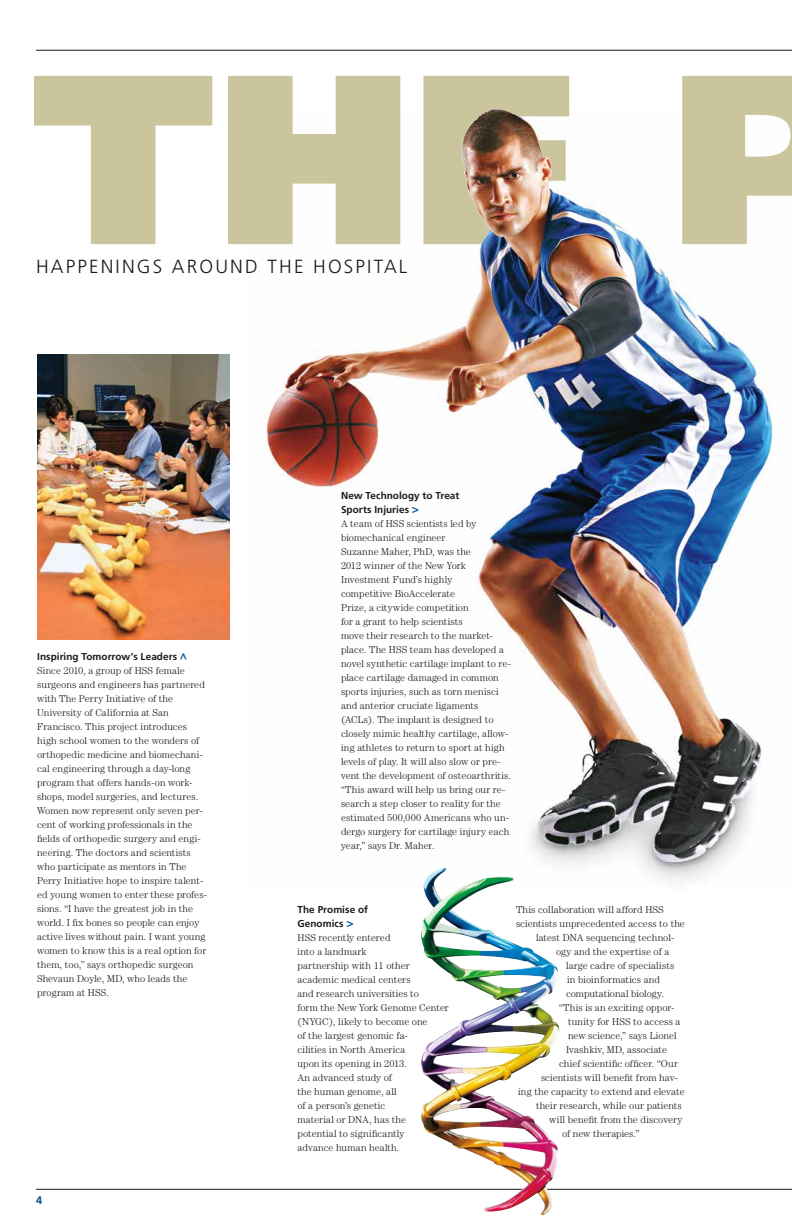
<style>
.page{position:relative;width:792px;height:1224px;background:#fff}
.page>*{position:absolute;margin:0;border:0;box-sizing:border-box;transform-origin:0 0}
.t1{font:300 19px "Frutiger";color:#1c1b1b}
.t2{font:700 12px "Frutiger";color:#004b91}
.t3{font:700 11px "Frutiger";color:#004b91}
.t4{font:300 10px/14px "Century";letter-spacing:.005em;color:#1c1b1b}
.t5{font:700 10px/14px "Frutiger";letter-spacing:.005em;color:#1c1b1b}
.s1{font-size:12px;color:#004b91}
</style>
<div class="page">
<img style="left:264px;top:247px;width:509px;height:634px">
<hr style="left:36px;top:1189px;width:756px;height:1px;background:#1c1b1b">
<img style="left:421px;top:868px;width:118px;height:344px">
<hr style="left:36px;top:50px;width:756px;height:1px;background:#1c1b1b">
<svg style="left:34px;top:75px;width:758px;height:172px;fill:#cbc59e"></svg>
<img style="left:37px;top:354px;width:193px;height:286px">
<img style="left:267px;top:109px;width:228px;height:377px">
<h1 class="t1" style="left:36px;top:256px;width:29px">HAPPENINGS</h1>
<h1 class="t1" style="left:172px;top:256px;width:15px">ARO</h1>
<h1 class="t1" style="left:215px;top:256px;width:29px">UND</h1>
<h1 class="t1" style="left:267px;top:256px;width:13px">THE</h1>
<h1 class="t1" style="left:313px;top:256px;width:13px">HOSPITAL</h1>
<p class="t5" style="left:37px;top:650px;width:142px">Inspiring Tomorrow’s Leaders</p>
<p class="t4" style="left:37px;top:664px;width:171px">Since 2010, a group of HSS female surgeons and engineers has partnered with The Perry Initiative of the University of California at San Francisco. This project introduces high school women to the wonders of orthopedic medicine and biomechani&shy;cal engineering through a day-long program that offers hands-on work&shy;shops, model surgeries, and lectures.<br>Women now represent only seven per&shy;cent of working professionals in the fields of orthopedic surgery and engi&shy;neering. The doctors and scientists who participate as mentors in The Perry Initiative hope to inspire talent&shy;ed young women to enter these profes&shy;sions. “I have the greatest job in the world. I fix bones so people can enjoy active lives without pain. I want young women to know this is a real option for them, too,” says orthopedic surgeon Shevaun Doyle, MD, who leads the program at HSS.</p>
<p class="t2" style="left:175px;top:660px;width:9px;rotate:-90deg">&gt;</p>
<p class="t3" style="left:36px;top:1193px;width:8px">4</p>
<p class="t5" style="left:341px;top:488px;width:120px">New Technology to Treat<br>Sports Injuries <span class="s1">&gt;</span></p>
<p class="t4" style="left:341px;top:516px;width:171px">A team of HSS scientists led by biomechanical engineer<br>Suzanne Maher, PhD, was the<br>2012 winner of the New York Investment Fund’s highly<br>competitive BioAccelerate<br>Prize, a citywide competition<br>for a grant to help scientists<br>move their research to the market&shy;place. The HSS team has developed a novel synthetic cartilage implant to re&shy;place cartilage damaged in common sports injuries, such as torn menisci and anterior cruciate ligaments (ACLs). The implant is designed to closely mimic healthy cartilage, allow&shy;ing athletes to return to sport at high levels of play. It will also slow or pre&shy;vent the development of osteoarthritis. “This award will help us bring our re&shy;search a step closer to reality for the estimated 500,000 Americans who un&shy;dergo surgery for cartilage injury each year,” says Dr. Maher.</p>
<p class="t5" style="left:298px;top:903px;width:72px">The Promise of<br>Genomics <span class="s1">&gt;</span></p>
<p class="t4" style="left:298px;top:931px;width:153px">HSS recently entered<br>into a landmark<br>partnership with 11 other academic medical centers<br>and research universities to<br>form the New York Genome Center (NYGC), likely to become one<br>of the largest genomic fa-<br>cilities in North America<br>upon its opening in 2013.<br>An advanced study of<br>the human genome, all<br>of a person’s genetic<br>material or DNA, has the<br>potential to significantly<br>advance human health.</p>
<p class="t4" style="left:516px;top:903px;width:149px">This collaboration will afford HSS</p>
<p class="t4" style="left:516px;top:917px;width:170px">scientists unprecedented access to the</p>
<p class="t4" style="left:536px;top:931px;width:140px">latest DNA sequencing technol-</p>
<p class="t4" style="left:556px;top:945px;width:115px">ogy and the expertise of a</p>
<p class="t4" style="left:566px;top:959px;width:110px">large cadre of specialists</p>
<p class="t4" style="left:567px;top:973px;width:94px">in bioinformatics and</p>
<p class="t4" style="left:566px;top:987px;width:100px">computational biology.</p>
<p class="t4" style="left:559px;top:1001px;width:117px">“This is an exciting oppor-</p>
<p class="t4" style="left:568px;top:1015px;width:114px">tunity for HSS to access a</p>
<p class="t4" style="left:568px;top:1029px;width:110px">new science,” says Lionel</p>
<p class="t4" style="left:566px;top:1043px;width:103px">Ivashkiv, MD, associate</p>
<p class="t4" style="left:559px;top:1057px;width:120px">chief scientific officer. “Our</p>
<p class="t4" style="left:541px;top:1071px;width:138px">scientists will benefit from hav-</p>
<p class="t4" style="left:518px;top:1085px;width:168px">ing the capacity to extend and elevate</p>
<p class="t4" style="left:536px;top:1099px;width:147px">their research, while our patients</p>
<p class="t4" style="left:549px;top:1113px;width:135px">will benefit from the discovery</p>
<p class="t4" style="left:562px;top:1127px;width:79px">of new therapies.”</p>
</div>
